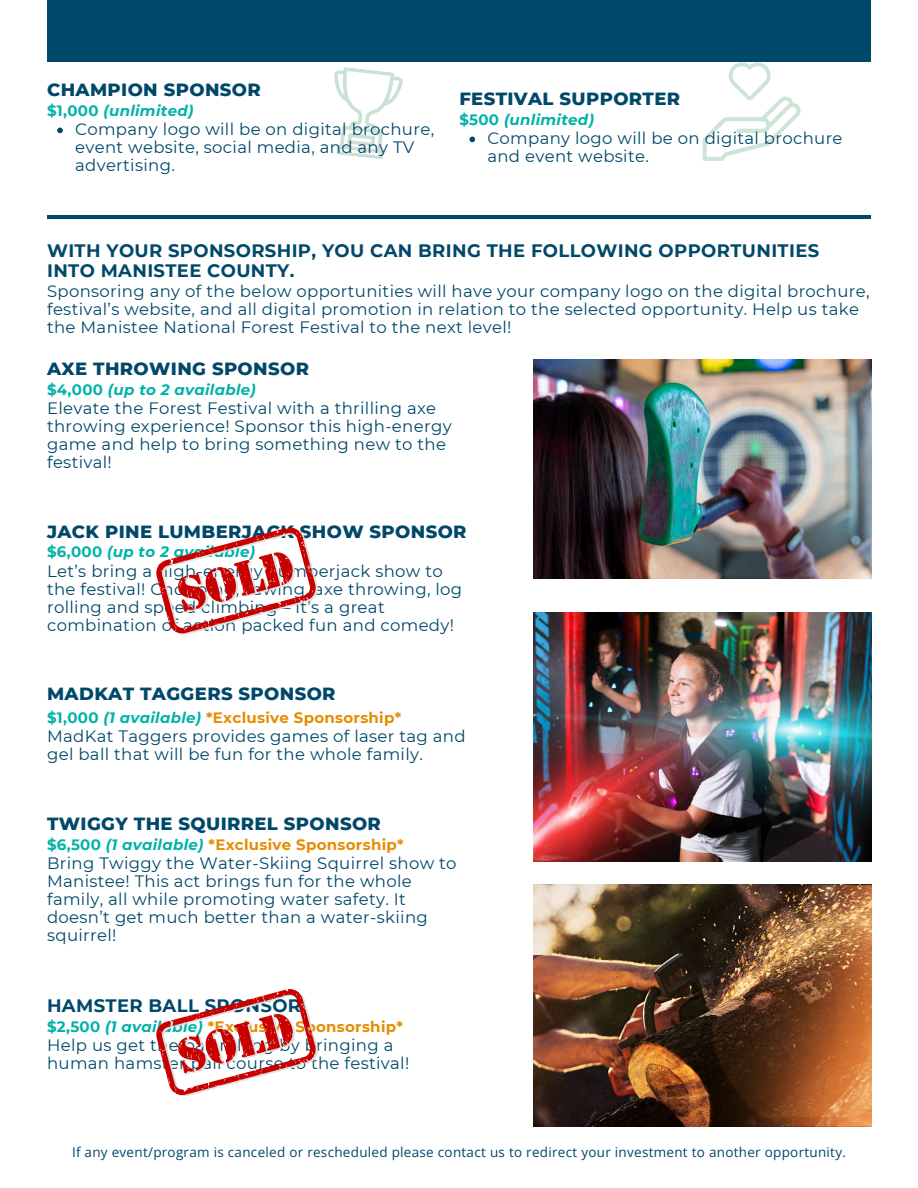
<style>
.page{position:relative;width:918px;height:1188px;background:#fff}
.page>*{position:absolute;margin:0;border:0;box-sizing:border-box;transform-origin:0 0}
.t1{font:800 18px "Montserrat";letter-spacing:.02em;color:#00486a}
.t2{font:700 18px/20.2px "Montserrat";letter-spacing:.02em;color:#00486a}
.t3{font:16.5px/18px "Montserrat";letter-spacing:.02em;color:#00486a}
.t4{font:700 15px "Montserrat";letter-spacing:.02em;color:#e58d00}
.t5{font:italic 700 15px "Montserrat";letter-spacing:.02em;color:#00b2a9}
.t6{font:13.5px "Open Sans";letter-spacing:.02em;color:#00486a}
.s1{font-style:normal}
.s2{color:#00b2a9}
.s3{font-style:italic;color:#00b2a9}
</style>
<div class="page">
<div style="left:47px;top:0;width:824px;height:61px;background:#00486a"></div>
<svg style="left:334px;top:67px;width:69px;height:92px"></svg>
<svg style="left:703px;top:62px;width:97px;height:99px"></svg>
<svg style="left:57px;top:128px;width:6px;height:5px"></svg>
<svg style="left:469px;top:137px;width:6px;height:5px"></svg>
<img style="left:534px;top:360px;width:337px;height:218px">
<img style="left:534px;top:612px;width:337px;height:250px">
<img style="left:534px;top:885px;width:337px;height:242px">
<hr style="left:47px;top:215px;width:824px;height:4px;background:#00486a">
<svg style="left:156px;top:989px;width:162px;height:108px"></svg>
<svg style="left:156px;top:527px;width:162px;height:108px"></svg>
<p class="t1" style="left:47px;top:79px;width:215px">CHAMPION SPONSOR</p>
<h1 class="t5" style="left:47px;top:102px;width:148px"><span class="s1">$1,000</span> (unlimited)</h1>
<h3 class="t3" style="left:75px;top:121px;width:361px">Company logo will be on digital brochure, event website, social media, and any TV advertising.</h3>
<p class="t1" style="left:459px;top:88px;width:222px">FESTIVAL SUPPORTER</p>
<p class="t5" style="left:459px;top:111px;width:136px"><span class="s1">$500</span> (unlimited)</p>
<h1 class="t3" style="left:487px;top:130px;width:357px">Company logo will be on digital brochure and event website.</h1>
<h3 class="t2" style="left:47px;top:240px;width:774px">WITH YOUR SPONSORSHIP, YOU CAN BRING THE FOLLOWING OPPORTUNITIES<br>INTO MANISTEE COUNTY.</h3>
<h3 class="t3" style="left:47px;top:282px;width:824px">Sponsoring any of the below opportunities will have your company logo on the digital brochure, festival’s website, and all digital promotion in relation to the selected opportunity. Help us take the Manistee National Forest Festival to the next level!</h3>
<p class="t1" style="left:47px;top:357px;width:263px">AXE THROWING SPONSOR</p>
<p class="t5" style="left:47px;top:380px;width:210px"><span class="s1">$4,000</span> (up to 2 available)</p>
<p class="t3" style="left:47px;top:399px;width:406px">Elevate the Forest Festival with a thrilling axe throwing experience! Sponsor this high-energy game and help to bring something new to the festival!</p>
<h1 class="t1" style="left:47px;top:520px;width:421px">JACK PINE LUMBERJACK SHOW SPONSOR</h1>
<h2 class="t5" style="left:47px;top:543px;width:210px"><span class="s1">$6,000</span> (up to 2 available)</h2>
<h2 class="t3" style="left:47px;top:562px;width:417px">Let’s bring a high-energy Lumberjack show to the festival! Chopping, sawing, axe throwing, log rolling and speed climbing – it’s a great combination of action packed fun and comedy!</h2>
<h2 class="t1" style="left:47px;top:683px;width:290px">MADKAT TAGGERS SPONSOR</h2>
<h1 class="t4" style="left:47px;top:708px;width:356px"><span class="s2">$1,000</span> <span class="s3">(1 available)</span> *Exclusive Sponsorship*</h1>
<h1 class="t3" style="left:47px;top:727px;width:420px">MadKat Taggers provides games of laser tag and gel ball that will be fun for the whole family.</h1>
<h2 class="t1" style="left:47px;top:812px;width:335px">TWIGGY THE SQUIRREL SPONSOR</h2>
<h1 class="t4" style="left:47px;top:835px;width:358px"><span class="s2">$6,500</span> <span class="s3">(1 available)</span> *Exclusive Sponsorship*</h1>
<h1 class="t3" style="left:47px;top:854px;width:411px">Bring Twiggy the Water-Skiing Squirrel show to Manistee! This act brings fun for the whole family, all while promoting water safety. It doesn’t get much better than a water-skiing squirrel!</h1>
<h2 class="t2" style="left:47px;top:995px;width:256px">HAMSTER BALL SPONSOR</h2>
<p class="t4" style="left:47px;top:1017px;width:357px"><span class="s2">$2,500</span> <span class="s3">(1 available)</span> *Exclusive Sponsorship*</p>
<p class="t3" style="left:47px;top:1036px;width:364px">Help us get the ball rolling by bringing a human hamster ball course to the festival!</p>
<h1 class="t6" style="left:72px;top:1142px;width:775px">If any event/program is canceled or rescheduled please contact us to redirect your investment to another opportunity.</h1>
</div>
